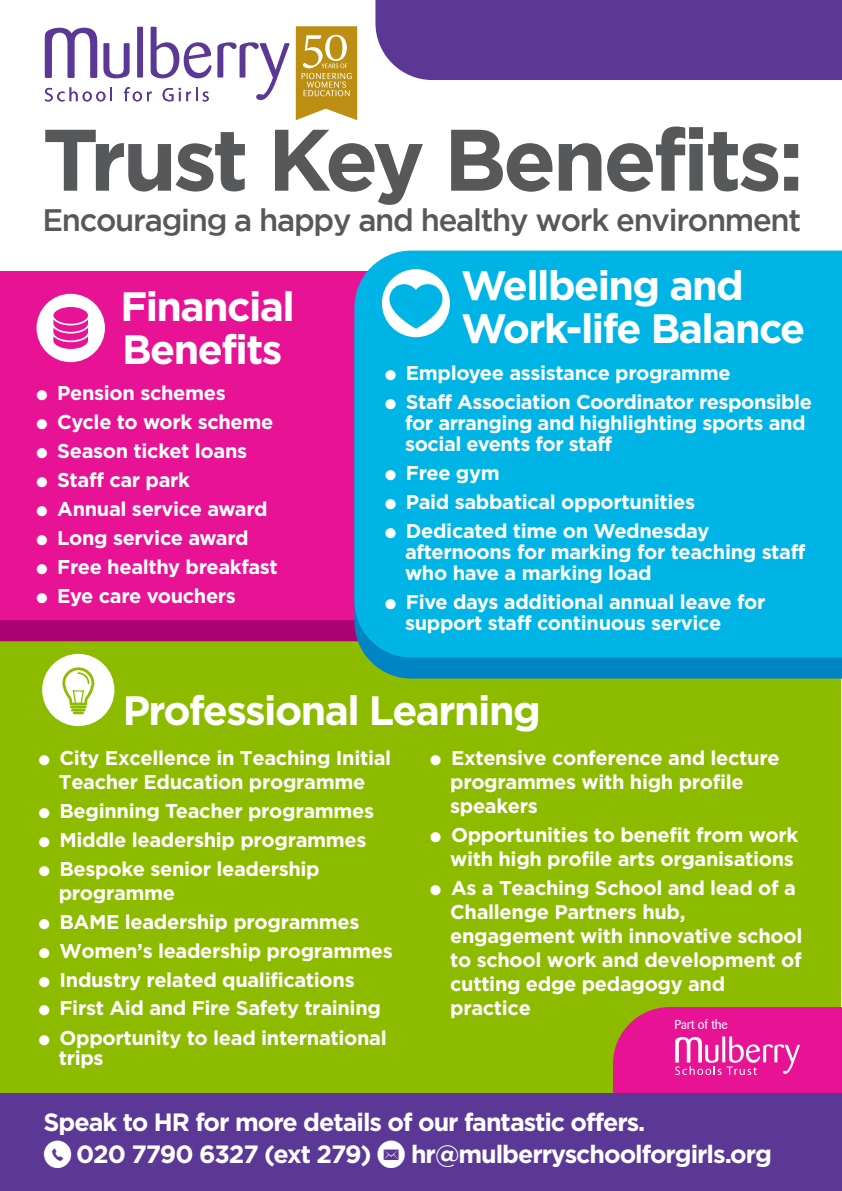
<style>
.page{position:relative;width:842px;height:1191px;background:#fff}
.page>*{position:absolute;margin:0;border:0;box-sizing:border-box;transform-origin:0 0}
.t1{font:700 87px "Gotham";letter-spacing:-.04em;color:#57585a}
.t2{font:700 41px/43px "Gotham";letter-spacing:-.04em;color:#fff}
.t3{font:500 31px "Gotham";letter-spacing:-.04em;color:#57585a}
.t4{font:700 25px/32px "Gotham";letter-spacing:-.04em;color:#fff}
.t5{font:700 20px/21px "Gotham";letter-spacing:-.015em;color:#fff}
.t6{font:13px "Barmeno";color:#fff}
.s1{font-family:"Social Media Circled";font-weight:400;font-size:27px}
</style>
<div class="page">
<div style="left:0;top:608px;width:840px;height:484px;background:#8dbb00"></div>
<div style="left:0;top:620px;width:354px;height:21px;background:#ac0172"></div>
<div style="left:0;top:271px;width:354px;height:349px;background:#e71294"></div>
<svg style="left:367px;top:657px;width:475px;height:21px;background:#0386c0"></svg>
<div style="left:354px;top:250px;width:488px;height:407px;background:#00b5e6"></div>
<svg style="left:382px;top:269px;width:68px;height:68px"></svg>
<svg style="left:37px;top:294px;width:68px;height:68px"></svg>
<div style="left:42px;top:654px;width:72px;height:72px;background:#fff;border-radius:50%"></div>
<svg style="left:62px;top:667px;width:32px;height:38px"></svg>
<hr style="left:70px;top:705px;width:17px;height:3px;background:#8dbb00">
<hr style="left:71px;top:708px;width:15px;height:3px;background:#8dbb00">
<svg style="left:73px;top:711px;width:11px;height:3px"></svg>
<div style="left:0;top:1092px;width:842px;height:99px;background:#5b3896"></div>
<div style="left:375px;top:0;width:467px;height:80px;background:#5b3896"></div>
<svg style="left:103px;top:43px;width:27px;height:35px"></svg>
<div style="left:137px;top:27px;width:6px;height:51px;background:#5b3896"></div>
<svg style="left:151px;top:27px;width:60px;height:51px"></svg>
<svg style="left:217px;top:42px;width:72px;height:58px"></svg>
<svg style="left:45px;top:87px;width:60px;height:14px"></svg>
<svg style="left:111px;top:87px;width:1px;height:14px"></svg>
<svg style="left:124px;top:87px;width:28px;height:14px"></svg>
<svg style="left:163px;top:88px;width:10px;height:13px"></svg>
<svg style="left:179px;top:87px;width:18px;height:14px"></svg>
<svg style="left:203px;top:92px;width:6px;height:9px"></svg>
<svg style="left:45px;top:28px;width:52px;height:50px"></svg>
<svg style="left:296px;top:26px;width:61px;height:94px;background:#c8a33d"></svg>
<svg style="left:613px;top:1007px;width:229px;height:86px;background:#e52695"></svg>
<h1 class="t1" style="left:42px;top:110px;width:763px">Trust Key Benefits:</h1>
<h3 class="t3" style="left:42px;top:202px;width:760px">Encouraging a happy and healthy work environment</h3>
<h2 class="t2" style="left:461px;top:263px;width:346px">Wellbeing and<br>Work-life Balance</h2>
<h2 class="t2" style="left:120px;top:284px;width:176px">Financial<br>Benefits</h2>
<p class="t5" style="left:385px;top:361px;width:347px">● Employee assistance programme</p>
<p class="t5" style="left:405px;top:390px;width:408px;text-indent:-20px">● Staff Association Coordinator responsible for arranging and highlighting sports and social events for staff</p>
<p class="t5" style="left:385px;top:461px;width:116px">● Free gym</p>
<p class="t5" style="left:385px;top:490px;width:311px">● Paid sabbatical opportunities</p>
<p class="t5" style="left:405px;top:519px;width:402px;text-indent:-20px">● Dedicated time on Wednesday afternoons for marking for teaching staff who have a marking load</p>
<p class="t5" style="left:405px;top:590px;width:362px;text-indent:-20px">● Five days additional annual leave for support staff continuous service</p>
<p class="t5" style="left:36px;top:382px;width:191px">● Pension schemes</p>
<p class="t5" style="left:36px;top:411px;width:238px">● Cycle to work scheme</p>
<p class="t5" style="left:36px;top:440px;width:212px">● Season ticket loans</p>
<p class="t5" style="left:36px;top:469px;width:155px">● Staff car park</p>
<p class="t5" style="left:36px;top:498px;width:233px">● Annual service award</p>
<p class="t5" style="left:36px;top:527px;width:214px">● Long service award</p>
<p class="t5" style="left:36px;top:556px;width:243px">● Free healthy breakfast</p>
<p class="t5" style="left:36px;top:585px;width:201px">● Eye care vouchers</p>
<h2 class="t2" style="left:123px;top:688px;width:419px">Professional Learning</h2>
<p class="t5" style="left:39px;top:745px;width:354px;line-height:24px;text-align:center">● City Excellence in Teaching Initial<br>Teacher Education programme</p>
<p class="t5" style="left:39px;top:799px;width:337px">● Beginning Teacher programmes</p>
<p class="t5" style="left:39px;top:828px;width:329px">● Middle leadership programmes</p>
<p class="t5" style="left:59px;top:856px;width:263px;line-height:24px;text-indent:-20px">● Bespoke senior leadership programme</p>
<p class="t5" style="left:39px;top:910px;width:322px">● BAME leadership programmes</p>
<p class="t5" style="left:39px;top:939px;width:355px">● Women’s leadership programmes</p>
<p class="t5" style="left:39px;top:968px;width:317px">● Industry related qualifications</p>
<p class="t5" style="left:39px;top:997px;width:344px">● First Aid and Fire Safety training</p>
<p class="t5" style="left:59px;top:1026px;width:330px;line-height:20.7px;text-indent:-20px">● Opportunity to lead international trips</p>
<p class="t5" style="left:450px;top:745px;width:331px;line-height:24px;text-indent:-20px">● Extensive conference and lecture programmes with high profile speakers</p>
<p class="t5" style="left:430px;top:822px;width:370px;line-height:24px;text-align:right">● Opportunities to benefit from work with high profile arts organisations</p>
<p class="t5" style="left:450px;top:875px;width:354px;line-height:23.9px;text-indent:-20px">● As a Teaching School and lead of a<br>Challenge Partners hub, engagement with innovative school to school work and development of cutting edge pedagogy and practice</p>
<p class="t6" style="left:674px;top:1017px;width:55px">Part of the</p>
<p class="t4" style="left:44px;top:1105px;width:730px">Speak to HR for more details of our fantastic offers.<br><span class="s1">m</span> 020 7790 6327 (ext 279) <span class="s1">k</span> hr@mulberryschoolforgirls.org</p>
</div>
